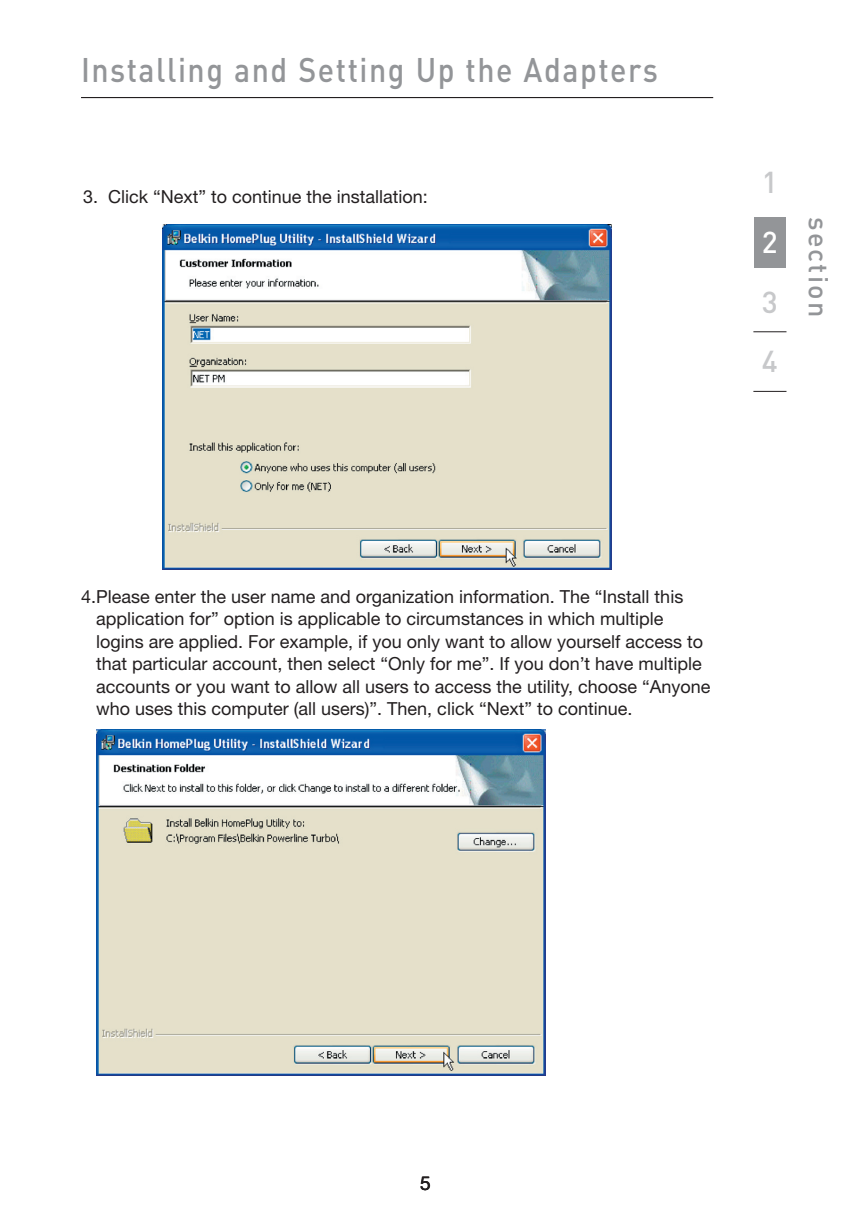
<style>
.page{position:relative;width:851px;height:1215px;background:#fff}
.page>*{position:absolute;margin:0;border:0;box-sizing:border-box;transform-origin:0 0}
.t1{font:500 33.75px "DINOT";letter-spacing:.05em;color:#939598;scale:.9 1}
.t2{font:500 29.93px/59.6px "DINOT";color:#c7c8ca}
.t3{font:500 29.93px "DINOT";color:#fff}
.t4{font:500 27px "DINOT";letter-spacing:.08em;color:#939598}
.t5{font:19.12px "Helvetica Neue LT Pro";color:#231f20}
.t6{font:18px/22.5px "Helvetica Neue LT Pro";color:#231f20}
</style>
<div class="page">
<hr style="left:81px;top:97px;width:632px;height:1px;background:#231f20">
<hr style="left:753px;top:391px;width:33px;height:1px;background:#231f20">
<hr style="left:753px;top:331px;width:33px;height:1px;background:#231f20">
<div style="left:754px;top:217px;width:31px;height:51px;background:#939598"></div>
<img style="left:162px;top:224px;width:449px;height:346px">
<img style="left:96px;top:729px;width:449px;height:346px">
<h1 class="t1" style="left:81px;top:47px;width:642px">Installing and Setting Up the Adapters</h1>
<p class="t6" style="left:83px;top:185px;width:346px">3. Click “Next” to continue the installation:</p>
<h2 class="t2" style="left:762px;top:152px;width:17px">1</h2>
<h2 class="t3" style="left:762px;top:222px;width:17px">2</h2>
<h2 class="t2" style="left:762px;top:271px;width:17px">3<br>4</h2>
<h3 class="t4" style="left:836px;top:217px;width:102px;rotate:90deg">section</h3>
<p class="t6" style="left:96px;top:584px;width:616px;text-indent:-15px">4. Please enter the user name and organization information. The “Install this application for” option is applicable to circumstances in which multiple logins are applied. For example, if you only want to allow yourself access to that particular account, then select “Only for me”. If you don’t have multiple accounts or you want to allow all users to access the utility, choose “Anyone who uses this computer (all users)”. Then, click “Next” to continue.</p>
<p class="t5" style="left:420px;top:1171px;width:12px">5</p>
</div>
